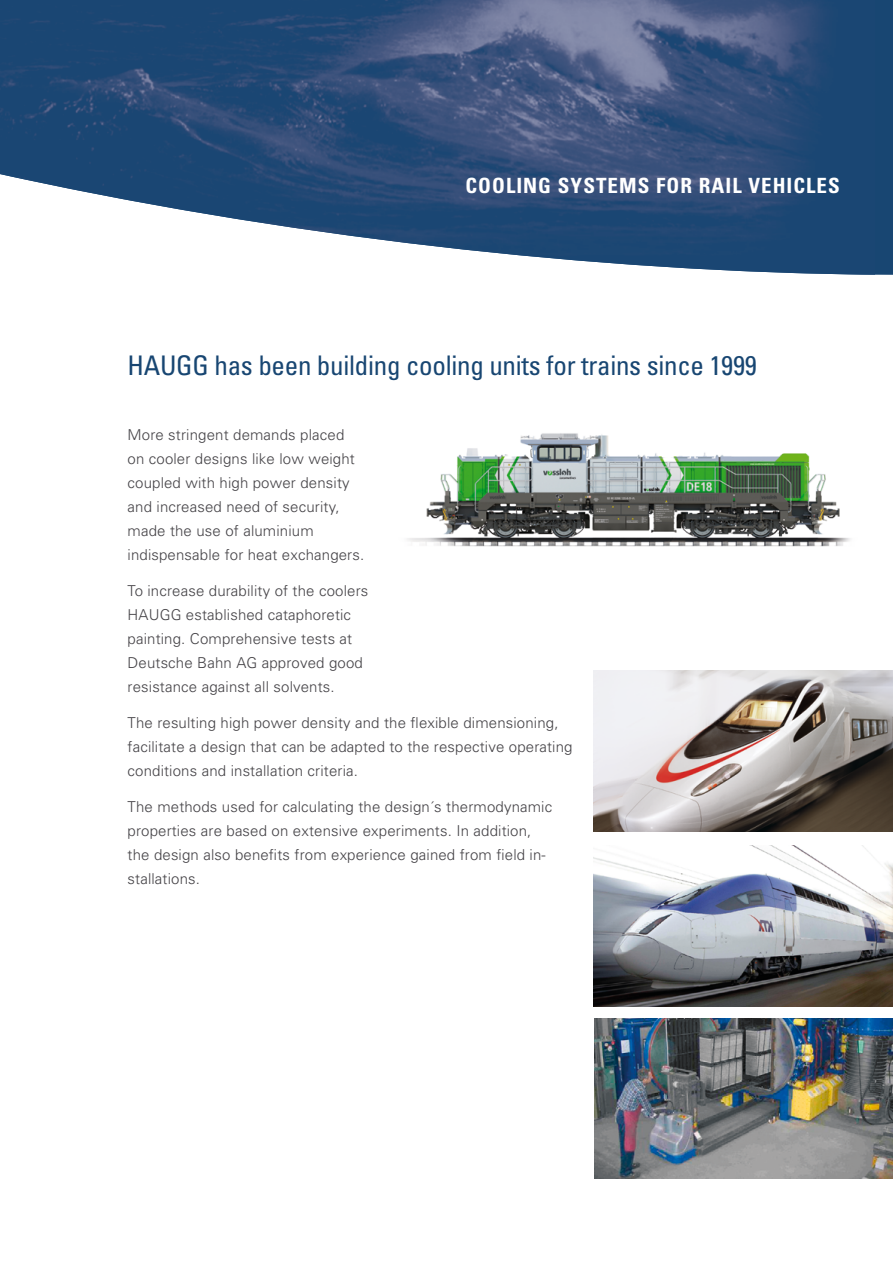
<style>
.page{position:relative;width:893px;height:1263px;background:#fff}
.page>*{position:absolute;margin:0;border:0;box-sizing:border-box;transform-origin:0 0}
.t1{font:condensed 27px "Univers";letter-spacing:-.01em;color:#184672}
.t2{font:700 condensed 21px "Univers";letter-spacing:.05em;color:#fff}
.t3{font:300 15px/24px "Univers";letter-spacing:.01em;color:#454347}
</style>
<div class="page">
<div style="left:875px;top:0;width:18px;height:275px;background:#184672"></div>
<img style="left:0;top:0;width:875px;height:275px">
<img style="left:407px;top:433px;width:443px;height:114px">
<img style="left:594px;top:845px;width:299px;height:161px">
<img style="left:594px;top:1019px;width:299px;height:159px">
<img style="left:594px;top:670px;width:299px;height:161px">
<h2 class="t2" style="left:465px;top:173px;width:376px">COOLING SYSTEMS FOR RAIL VEHICLES</h2>
<h1 class="t1" style="left:128px;top:348px;width:16px">HAU</h1>
<h1 class="t1" style="left:176px;top:348px;width:582px">GG has been building cooling units for trains since 1999</h1>
<p class="t3" style="left:128px;top:422px;width:238px">More stringent demands placed on cooler designs like low weight coupled with high power density and increased need of security, made the use of aluminium indispensable for heat exchangers.</p>
<p class="t3" style="left:128px;top:578px;width:242px">To increase durability of the coolers HAUGG established cataphoretic painting. Comprehensive tests at Deutsche Bahn AG approved good resistance against all solvents.</p>
<p class="t3" style="left:128px;top:710px;width:447px">The resulting high power density and the flexible dimensioning, facilitate a design that can be adapted to the respective operating conditions and installation criteria.</p>
<p class="t3" style="left:128px;top:794px;width:426px">The methods used for calculating the design´s thermodynamic properties are based on extensive experiments. In addition, the design also benefits from experience gained from field in&shy;stallations.</p>
</div>
